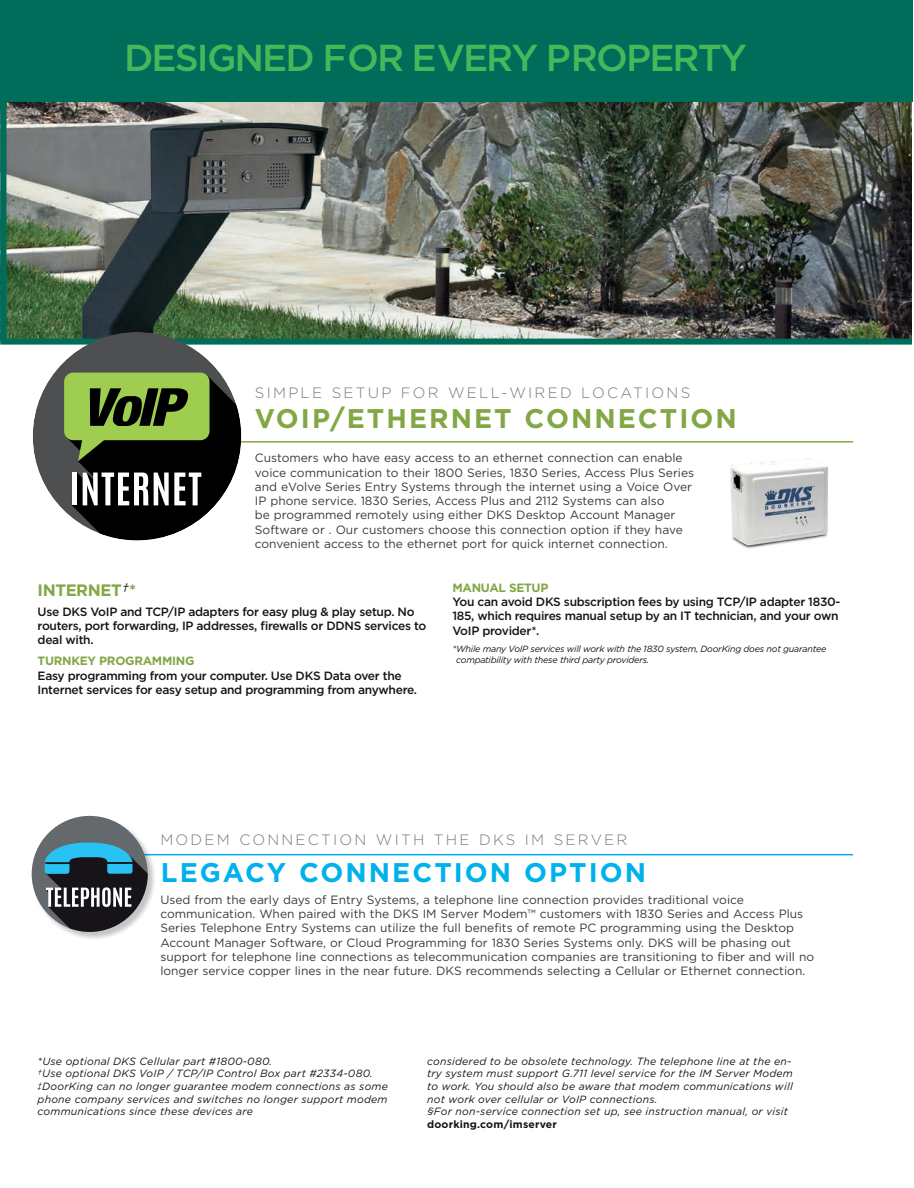
<style>
.page{position:relative;width:914px;height:1188px;background:#fff}
.page>*{position:absolute;margin:0;border:0;box-sizing:border-box;transform-origin:0 0}
.t1{font:500 37.5px "Gotham";letter-spacing:-.05em;color:#47b85a}
.t2{font:700 27px "Gotham";letter-spacing:.075em;color:#82a745}
.t3{font:700 27px "Gotham";letter-spacing:.075em;color:#00b1ec}
.t4{font:700 16.5px "Gotham";letter-spacing:-.025em;color:#82a745}
.t5{font:300 15px "Gotham";letter-spacing:.15em;color:#767b7f}
.t6{font:12px/14.2px "Gotham";color:#373b3e}
.t7{font:500 12px/14.2px "Gotham";letter-spacing:-.025em;color:#171419}
.t8{font:700 12px "Gotham";letter-spacing:-.025em;color:#82a745}
.t9{font:italic 10.5px/12.6px "Gotham";letter-spacing:.02em;color:#171419}
.t10{font:700 10.5px "Gotham";letter-spacing:.02em;color:#171419}
.t11{font:italic 9px/10.5px "Gotham";letter-spacing:-.025em;color:#171419}
.s1{font-weight:400;font-style:italic;font-size:18px;color:#171419}
</style>
<div class="page">
<img style="left:0;top:102px;width:912px;height:243px">
<div style="left:0;top:0;width:912px;height:102px;background:#006c5a"></div>
<img style="left:730px;top:458px;width:98px;height:91px">
<hr style="left:238px;top:441px;width:615px;height:2px;background:#82a745">
<div style="left:33px;top:332px;width:208px;height:208px;background:#4e4f50;border-radius:50%"></div>
<svg style="left:64px;top:373px;width:177px;height:167px"></svg>
<hr style="left:142px;top:854px;width:711px;height:1px;background:#00b1ec">
<div style="left:31px;top:815px;width:125px;height:125px;background:#171419;opacity:.25"></div>
<div style="left:32px;top:816px;width:116px;height:116px;background:#63696c;border-radius:50%"></div>
<svg style="left:45px;top:842px;width:103px;height:90px"></svg>
<h1 class="t1" style="left:124px;top:37px;width:624px">DESIGNED FOR EVERY PROPERTY</h1>
<p class="t5" style="left:255px;top:384px;width:437px">SIMPLE SETUP FOR WELL-WIRED LOCATIONS</p>
<h2 class="t2" style="left:255px;top:403px;width:483px">VOIP/ETHERNET CONNECTION</h2>
<p class="t6" style="left:255px;top:451px;width:441px">Customers who have easy access to an ethernet connection can enable voice communication to their 1800 Series, 1830 Series, Access Plus Series and eVolve Series Entry Systems through the internet using a Voice Over IP phone service. 1830 Series, Access Plus and 2112 Systems can also<br>be programmed remotely using either DKS Desktop Account Manager Software or . Our customers choose this connection option if they have convenient access to the ethernet port for quick internet connection.</p>
<h3 class="t4" style="left:38px;top:581px;width:100px">INTERNET<span class="s1">†</span>*</h3>
<p class="t7" style="left:38px;top:604px;width:390px">Use DKS VoIP and TCP/IP adapters for easy plug &amp; play setup. No routers, port forwarding, IP addresses, firewalls or DDNS services to deal with.</p>
<p class="t8" style="left:38px;top:654px;width:158px">TURNKEY PROGRAMMING</p>
<p class="t7" style="left:38px;top:668px;width:381px">Easy programming from your computer. Use DKS Data over the<br>Internet services for easy setup and programming from anywhere.</p>
<p class="t8" style="left:452px;top:581px;width:97px">MANUAL SETUP</p>
<p class="t7" style="left:452px;top:595px;width:389px">You can avoid DKS subscription fees by using TCP/IP adapter 1830-<br>185, which requires manual setup by an IT technician, and your own<br>VoIP provider*.</p>
<p class="t11" style="left:456px;top:644px;width:372px;text-indent:-4px">*While many VoIP services will work with the 1830 system, DoorKing does not guarantee compatibility with these third party providers.</p>
<p class="t5" style="left:160px;top:831px;width:468px">MODEM CONNECTION WITH THE DKS IM SERVER</p>
<h2 class="t3" style="left:161px;top:857px;width:487px">LEGACY CONNECTION OPTION</h2>
<p class="t6" style="left:160px;top:892px;width:655px">Used from the early days of Entry Systems, a telephone line connection provides traditional voice communication. When paired with the DKS IM Server Modem™ customers with 1830 Series and Access Plus Series Telephone Entry Systems can utilize the full benefits of remote PC programming using the Desktop Account Manager Software, or Cloud Programming for 1830 Series Systems only. DKS will be phasing out support for telephone line connections as telecommunication companies are transitioning to fiber and will no longer service copper lines in the near future. DKS recommends selecting a Cellular or Ethernet connection.</p>
<p class="t9" style="left:38px;top:1055px;width:352px">*Use optional DKS Cellular part #1800-080.<br>†Use optional DKS VoIP / TCP/IP Control Box part #2334-080. ‡DoorKing can no longer guarantee modem connections as some phone company services and switches no longer support modem communications since these devices are</p>
<p class="t9" style="left:427px;top:1055px;width:367px">considered to be obsolete technology. The telephone line at the en&shy;try system must support G.711 level service for the IM Server Modem to work. You should also be aware that modem communications will not work over cellular or VoIP connections.<br>§For non-service connection set up, see instruction manual, or visit</p>
<p class="t10" style="left:427px;top:1118px;width:131px">doorking.com/imserver</p>
</div>
